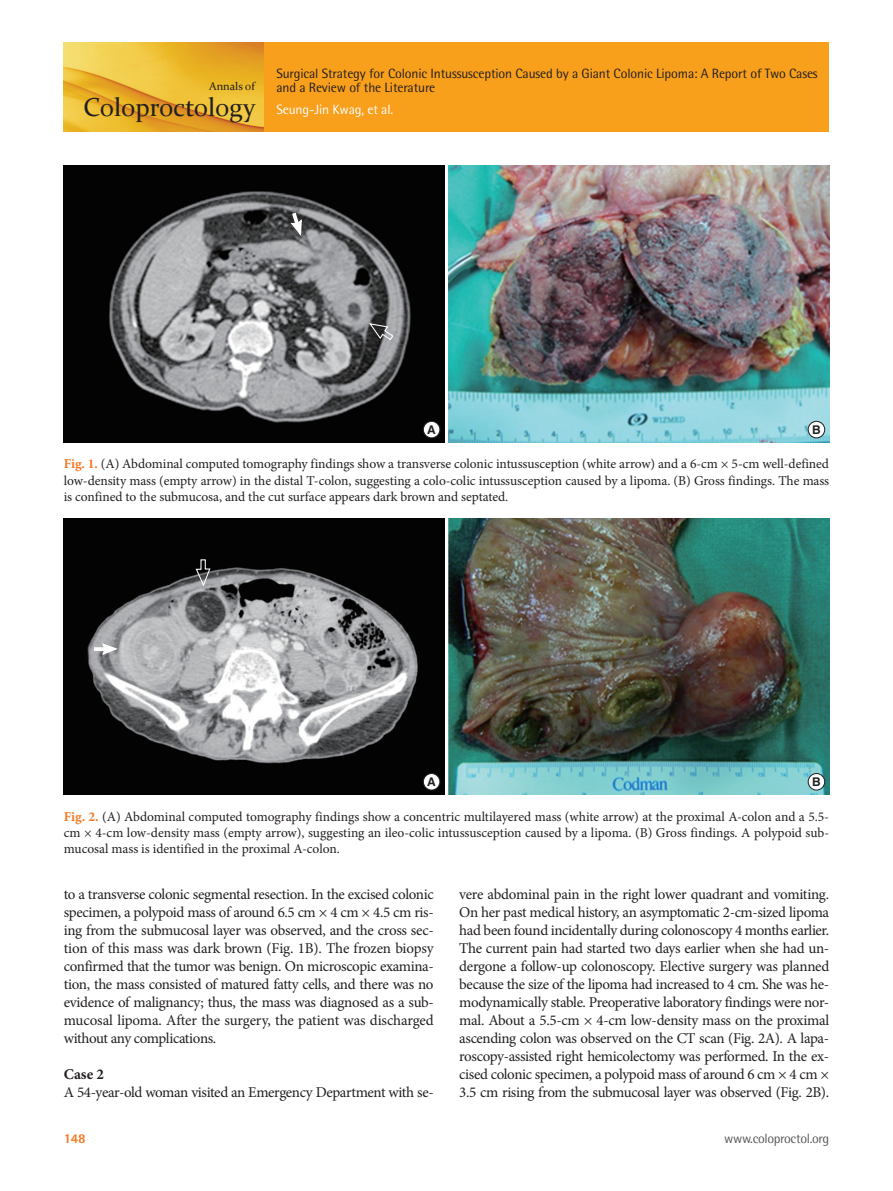
<style>
.page{position:relative;width:893px;height:1191px;background:#fff}
.page>*{position:absolute;margin:0;border:0;box-sizing:border-box;transform-origin:0 0}
.t1{font:25.95px "Constantia";color:#231f20}
.본문{font:15px/18px "Minion Pro";letter-spacing:-.025em;color:#231f20;text-align:justify}
.본문제목_중{font:700 15px "Minion Pro";color:#231f20}
.표그림설명{font:13.5px/16.2px "Minion Pro";letter-spacing:-.005em;color:#231f20;text-align:justify}
.t2{font:13.5px/13.5px "Rotis Semi Sans Std";letter-spacing:-.01em;color:#231f20}
.t3{font:13.5px "Rotis Semi Sans Std";letter-spacing:-.025em;color:#57585a}
.t4{font:13.5px "Rotis Semi Sans Std";letter-spacing:-.01em;color:#fff}
.t5{font:800 13.5px "Rotis Semi Sans Std";color:#f47721}
.t6{font:700 12px "Helvetica LT Std";color:#231f20}
.t7{font:11.25px "Constantia";color:#231f20}
.s1{font-weight:700;color:#f47721}
</style>
<div class="page">
<div style="left:264px;top:43px;width:565px;height:89px;background:#f89f1c"></div>
<img style="left:64px;top:43px;width:200px;height:89px">
<img style="left:64px;top:166px;width:380px;height:276px">
<img style="left:449px;top:166px;width:380px;height:276px">
<div style="left:423px;top:421px;width:17px;height:17px;background:#fff;border-radius:50%"></div>
<div style="left:423px;top:421px;width:17px;height:17px;border:1px solid #231f20;border-radius:50%"></div>
<div style="left:808px;top:421px;width:17px;height:17px;background:#fff;border-radius:50%"></div>
<div style="left:808px;top:421px;width:17px;height:17px;border:1px solid #231f20;border-radius:50%"></div>
<svg style="left:369px;top:322px;width:25px;height:19px"></svg>
<svg style="left:289px;top:208px;width:14px;height:28px"></svg>
<img style="left:64px;top:518px;width:380px;height:276px">
<img style="left:449px;top:518px;width:380px;height:276px">
<div style="left:423px;top:773px;width:17px;height:17px;background:#fff;border-radius:50%"></div>
<div style="left:423px;top:773px;width:17px;height:17px;border:1px solid #231f20;border-radius:50%"></div>
<div style="left:808px;top:773px;width:17px;height:17px;background:#fff;border-radius:50%"></div>
<div style="left:808px;top:773px;width:17px;height:17px;border:1px solid #231f20;border-radius:50%"></div>
<svg style="left:101px;top:642px;width:17px;height:14px"></svg>
<svg style="left:94px;top:647px;width:15px;height:4px"></svg>
<svg style="left:195px;top:559px;width:16px;height:27px"></svg>
<p class="t7" style="left:209px;top:79px;width:47px">Annals of</p>
<p class="t1" style="left:83px;top:90px;width:174px">Coloproctology</p>
<p class="t2" style="left:276px;top:67px;width:543px">Surgical Strategy for Colonic Intussusception Caused by a Giant Colonic Lipoma: A Report of Two Cases and a Review of the Literature</p>
<p class="t4" style="left:276px;top:101px;width:118px">Seung-Jin Kwag, et al.</p>
<p class="t6" style="left:427px;top:422px;width:10px">A</p>
<p class="t6" style="left:812px;top:422px;width:10px">B</p>
<p class="표그림설명" style="left:64px;top:456px;width:767px"><span class="s1">Fig. 1.</span> (A) Abdominal computed tomography findings show a transverse colonic intussusception (white arrow) and a 6-cm × 5-cm well-defined low-density mass (empty arrow) in the distal T-colon, suggesting a colo-colic intussusception caused by a lipoma. (B) Gross findings. The mass is confined to the submucosa, and the cut surface appears dark brown and septated.</p>
<p class="t6" style="left:427px;top:774px;width:10px">A</p>
<p class="t6" style="left:812px;top:774px;width:10px">B</p>
<p class="표그림설명" style="left:64px;top:808px;width:767px"><span class="s1">Fig. 2.</span> (A) Abdominal computed tomography findings show a concentric multilayered mass (white arrow) at the proximal A-colon and a 5.5- cm × 4-cm low-density mass (empty arrow), suggesting an ileo-colic intussusception caused by a lipoma. (B) Gross findings. A polypoid sub&shy;mucosal mass is identified in the proximal A-colon.</p>
<p class="본문" style="left:64px;top:884px;width:371px">to a transverse colonic segmental resection. In the excised colonic specimen, a polypoid mass of around 6.5 cm × 4 cm × 4.5 cm ris&shy;ing from the submucosal layer was observed, and the cross sec&shy;tion of this mass was dark brown (Fig. 1B). The frozen biopsy confirmed that the tumor was benign. On microscopic examina&shy;tion, the mass consisted of matured fatty cells, and there was no evidence of malignancy; thus, the mass was diagnosed as a sub&shy;mucosal lipoma. After the surgery, the patient was discharged without any complications.</p>
<p class="본문제목_중" style="left:64px;top:1063px;width:42px">Case 2</p>
<p class="본문" style="left:64px;top:1082px;width:371px">A 54-year-old woman visited an Emergency Department with se-</p>
<p class="본문" style="left:459px;top:884px;width:372px">vere abdominal pain in the right lower quadrant and vomiting.<br>On her past medical history, an asymptomatic 2-cm-sized lipoma had been found incidentally during colonoscopy 4 months earlier.<br>The current pain had started two days earlier when she had un&shy;dergone a follow-up colonoscopy. Elective surgery was planned because the size of the lipoma had increased to 4 cm. She was he&shy;modynamically stable. Preoperative laboratory findings were nor&shy;mal. About a 5.5-cm × 4-cm low-density mass on the proximal ascending colon was observed on the CT scan (Fig. 2A). A lapa&shy;roscopy-assisted right hemicolectomy was performed. In the ex&shy;cised colonic specimen, a polypoid mass of around 6 cm × 4 cm × 3.5 cm rising from the submucosal layer was observed (Fig. 2B).</p>
<p class="t5" style="left:64px;top:1129px;width:23px">148</p>
<p class="t3" style="left:724px;top:1130px;width:106px">www.coloproctol.org</p>
</div>
